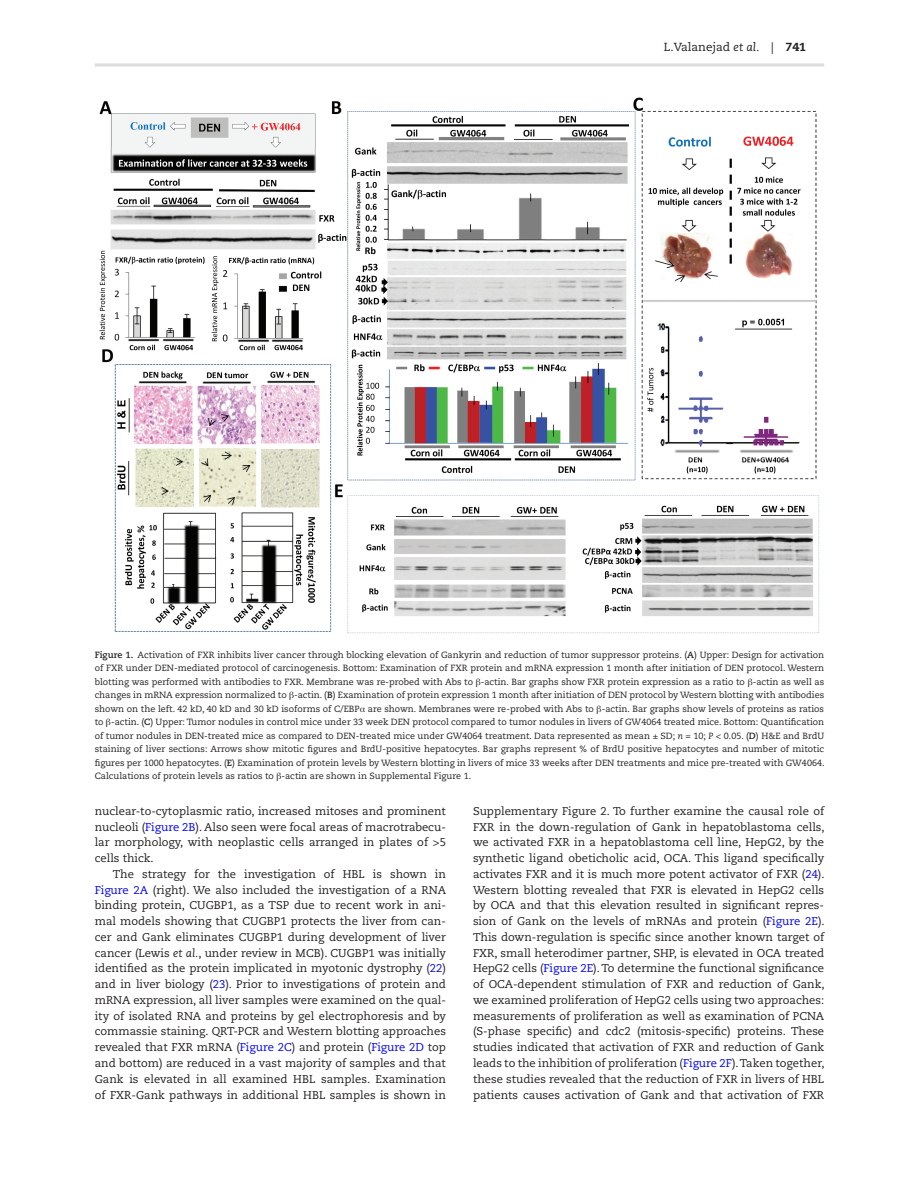
<style>
.page{position:relative;width:919px;height:1187px;background:#fff}
.page>*{position:absolute;margin:0;border:0;box-sizing:border-box;transform-origin:0 0}
.t1{font:11.7px "Caecilia LT Std";color:#231f20}
.t2{font:11.25px/15.8px "Caecilia LT Std";color:#231f20;text-align:justify}
.t3{font:9px/13.5px "Caecilia LT Std";color:#231f20;text-align:justify}
.s1{font-style:italic}
.s2{font-weight:800}
.s3{font-weight:700}
.s4{font-family:"Gandhari Unicode"}
.s5{color:#00f}
</style>
<div class="page">
<hr style="left:95px;top:63px;width:729px;height:3px;background:#dcdddf">
<img style="left:99px;top:98px;width:720px;height:535px">
<p class="t1" style="left:664px;top:41px;width:144px">L.Valanejad <span class="s1">et al.</span> | <span class="s2">741</span></p>
<p class="t3" style="left:95px;top:648px;width:731px"><span class="s3">Figure 1.</span> Activation of FXR inhibits liver cancer through blocking elevation of Gankyrin and reduction of tumor suppressor proteins. (<span class="s3">A</span>) Upper: Design for activation of FXR under DEN-mediated protocol of carcinogenesis. Bottom: Examination of FXR protein and mRNA expression 1 month after initiation of DEN protocol. Western blotting was performed with antibodies to FXR. Membrane was re-probed with Abs to <span class="s4">β</span>-actin. Bar graphs show FXR protein expression as a ratio to <span class="s4">β</span>-actin as well as changes in mRNA expression normalized to <span class="s4">β</span>-actin. (<span class="s3">B</span>) Examination of protein expression 1 month after initiation of DEN protocol by Western blotting with antibodies shown on the left. 42 kD, 40 kD and 30 kD isoforms of C/EBP<span class="s4">α</span> are shown. Membranes were re-probed with Abs to <span class="s4">β</span>-actin. Bar graphs show levels of proteins as ratios to <span class="s4">β</span>-actin. (<span class="s3">C</span>) Upper: Tumor nodules in control mice under 33 week DEN protocol compared to tumor nodules in livers of GW4064 treated mice. Bottom: Quantification of tumor nodules in DEN-treated mice as compared to DEN-treated mice under GW4064 treatment. Data represented as mean ± SD; <span class="s1">n</span> = 10; <span class="s1">P</span> &lt; 0.05. (<span class="s3">D</span>) H&amp;E and BrdU staining of liver sections: Arrows show mitotic figures and BrdU-positive hepatocytes. Bar graphs represent % of BrdU positive hepatocytes and number of mitotic figures per 1000 hepatocytes. (<span class="s3">E</span>) Examination of protein levels by Western blotting in livers of mice 33 weeks after DEN treatments and mice pre-treated with GW4064.<br>Calculations of protein levels as ratios to <span class="s4">β</span>-actin are shown in Supplemental Figure 1.</p>
<p class="t2" style="left:95px;top:803px;width:353px">nuclear-to-cytoplasmic ratio, increased mitoses and prominent nucleoli (<span class="s5">Figure 2B</span>). Also seen were focal areas of macrotrabecu&shy;lar morphology, with neoplastic cells arranged in plates of &gt;5 cells thick.</p>
<p class="t2" style="left:95px;top:866px;width:353px;text-indent:18px">The strategy for the investigation of HBL is shown in <span class="s5">Figure 2A</span> (right). We also included the investigation of a RNA binding protein, CUGBP1, as a TSP due to recent work in ani&shy;mal models showing that CUGBP1 protects the liver from can&shy;cer and Gank eliminates CUGBP1 during development of liver cancer (Lewis <span class="s1">et al.</span>, under review in MCB). CUGBP1 was initially identified as the protein implicated in myotonic dystrophy (<span class="s5">22</span>) and in liver biology (<span class="s5">23</span>). Prior to investigations of protein and mRNA expression, all liver samples were examined on the qual&shy;ity of isolated RNA and proteins by gel electrophoresis and by commassie staining. QRT-PCR and Western blotting approaches revealed that FXR mRNA (<span class="s5">Figure 2C</span>) and protein (<span class="s5">Figure 2D</span> top and bottom) are reduced in a vast majority of samples and that Gank is elevated in all examined HBL samples. Examination of FXR-Gank pathways in additional HBL samples is shown in</p>
<p class="t2" style="left:473px;top:803px;width:353px">Supplementary Figure 2. To further examine the causal role of FXR in the down-regulation of Gank in hepatoblastoma cells, we activated FXR in a hepatoblastoma cell line, HepG2, by the synthetic ligand obeticholic acid, OCA. This ligand specifically activates FXR and it is much more potent activator of FXR (<span class="s5">24</span>).<br>Western blotting revealed that FXR is elevated in HepG2 cells by OCA and that this elevation resulted in significant repres&shy;sion of Gank on the levels of mRNAs and protein (<span class="s5">Figure 2E</span>).<br>This down-regulation is specific since another known target of FXR, small heterodimer partner, SHP, is elevated in OCA treated HepG2 cells (<span class="s5">Figure 2E</span>). To determine the functional significance of OCA-dependent stimulation of FXR and reduction of Gank, we examined proliferation of HepG2 cells using two approaches: measurements of proliferation as well as examination of PCNA (S-phase specific) and cdc2 (mitosis-specific) proteins. These studies indicated that activation of FXR and reduction of Gank leads to the inhibition of proliferation (<span class="s5">Figure 2F</span>). Taken together, these studies revealed that the reduction of FXR in livers of HBL patients causes activation of Gank and that activation of FXR</p>
</div>
